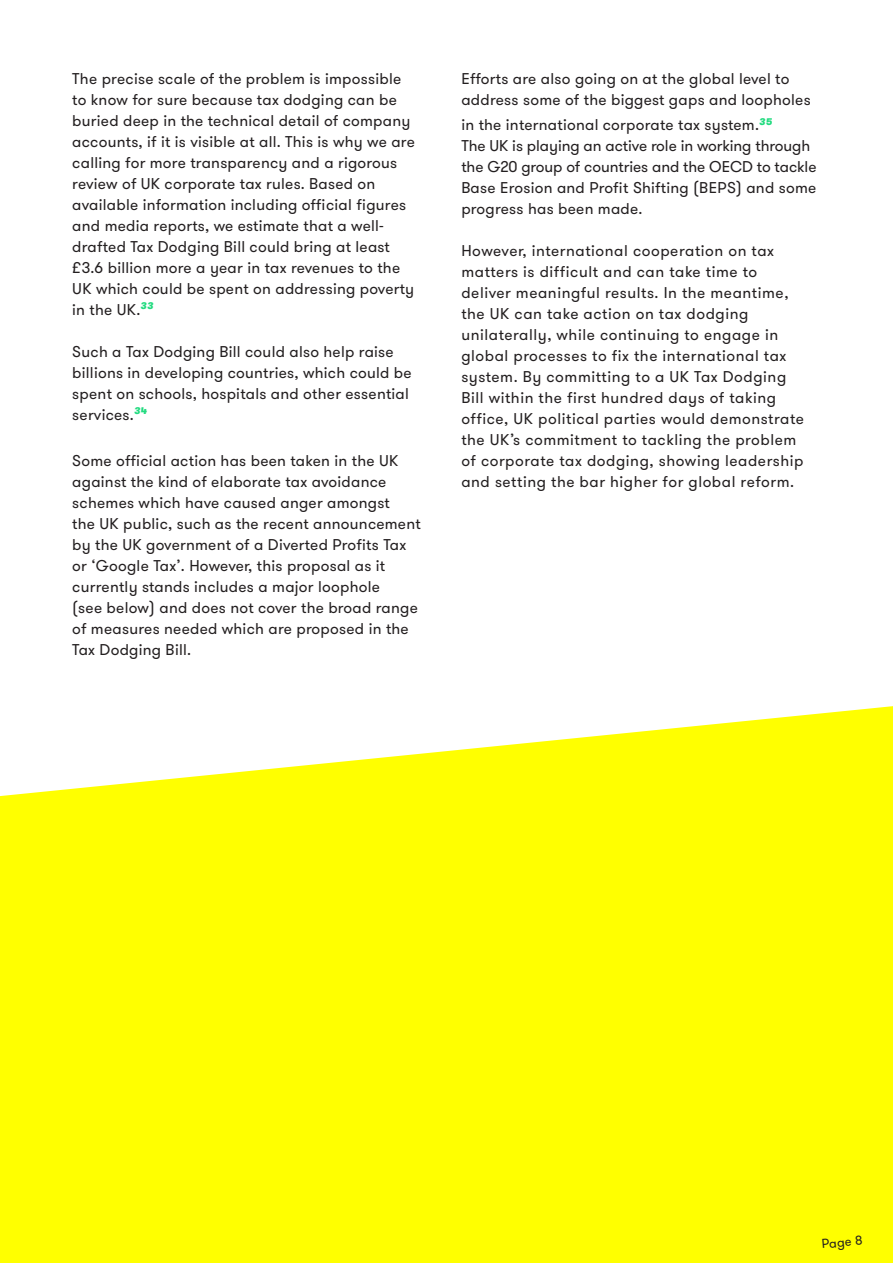
<style>
.page{position:relative;width:893px;height:1263px;background:#fff}
.page>*{position:absolute;margin:0;border:0;box-sizing:border-box;transform-origin:0 0}
.Text_big{font:15.6px/21px "GT Walsheim";letter-spacing:.015em;color:#231f20}
.Text_big-2{font:15.6px/21px "GT Walsheim";letter-spacing:.035em;color:#231f20}
.t1{font:12.9px "GT Walsheim";color:#231f20}
</style>
<div class="page">
<svg style="left:0;top:706px;width:893px;height:487px;background:#ffff17"></svg>
<div style="left:0;top:1193px;width:893px;height:70px;background:#ff0"></div>
<p class="Text_big" style="left:72px;top:68px;width:344px">The precise scale of the problem is impossible to know for sure because tax dodging can be buried deep in the technical detail of company accounts, if it is visible at all. This is why we are calling for more transparency and a rigorous review of UK corporate tax rules. Based on available information including official figures and media reports, we estimate that a well&shy;drafted Tax Dodging Bill could bring at least £3.6 billion more a year in tax revenues to the UK which could be spent on addressing poverty in the UK.<sup>33</sup></p>
<p class="Text_big" style="left:72px;top:341px;width:341px">Such a Tax Dodging Bill could also help raise billions in developing countries, which could be spent on schools, hospitals and other essential services.<sup>34</sup></p>
<p class="Text_big" style="left:72px;top:451px;width:350px">Some official action has been taken in the UK against the kind of elaborate tax avoidance schemes which have caused anger amongst<br>the UK public, such as the recent announcement by the UK government of a Diverted Profits Tax or ‘Google Tax’. However, this proposal as it currently stands includes a major loophole<br>(see below) and does not cover the broad range of measures needed which are proposed in the Tax Dodging Bill.</p>
<p class="Text_big" style="left:461px;top:68px;width:351px">Efforts are also going on at the global level to address some of the biggest gaps and loopholes</p>
<p class="Text_big" style="left:461px;top:115px;width:357px">in the international corporate tax system.<sup>35<br></sup>The UK is playing an active role in working through the G20 group of countries and the OECD to tackle Base Erosion and Profit Shifting (BEPS) and some progress has been made.</p>
<p class="Text_big-2" style="left:461px;top:241px;width:344px">However, international cooperation on tax matters is difficult and can take time to deliver meaningful results. In the meantime, the UK can take action on tax dodging unilaterally, while continuing to engage in global processes to fix the international tax system. By committing to a UK Tax Dodging Bill within the first hundred days of taking office, UK political parties would demonstrate the UK’s commitment to tackling the problem of corporate tax dodging, showing leadership and setting the bar higher for global reform.</p>
<p class="t1" style="left:821px;top:1236px;width:42px;rotate:-5deg">Page 8</p>
</div>
